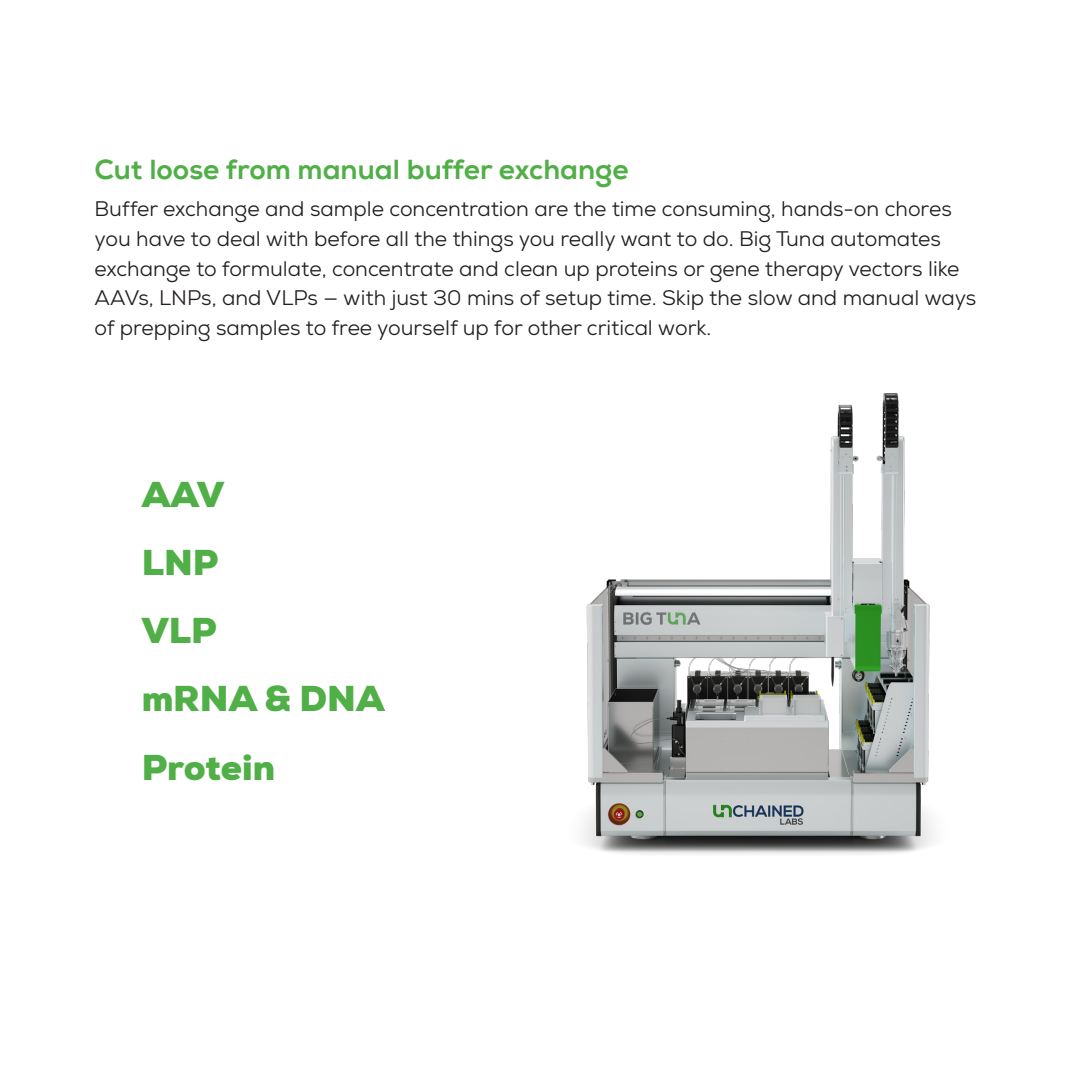
<style>
.page{position:relative;width:1071px;height:1071px;background:#fff}
.page>*{position:absolute;margin:0;border:0;box-sizing:border-box;transform-origin:0 0}
.big_factoid{font:900 35px "Nexa";color:#50af47}
.page_header{font:28px "Nexa X Bold";color:#50af47}
.body{font:21px/29.8px "Nexa";color:#231f20}
</style>
<div class="page">
<img style="left:583px;top:393px;width:351px;height:461px">
<p class="page_header" style="left:94px;top:152px;width:536px">Cut loose from manual buffer exchange</p>
<p class="body" style="left:94px;top:194px;width:883px">Buffer exchange and sample concentration are the time consuming, hands-on chores you have to deal with before all the things you really want to do. Big Tuna automates exchange to formulate, concentrate and clean up proteins or gene therapy vectors like AAVs, LNPs, and VLPs — with just 30 mins of setup time. Skip the slow and manual ways of prepping samples to free yourself up for other critical work.</p>
<p class="big_factoid" style="left:142px;top:471px;width:84px">AAV</p>
<p class="big_factoid" style="left:142px;top:539px;width:78px">LNP</p>
<p class="big_factoid" style="left:142px;top:607px;width:76px">VLP</p>
<p class="big_factoid" style="left:142px;top:676px;width:245px">mRNA &amp; DNA</p>
<p class="big_factoid" style="left:142px;top:744px;width:135px">Protein</p>
</div>
